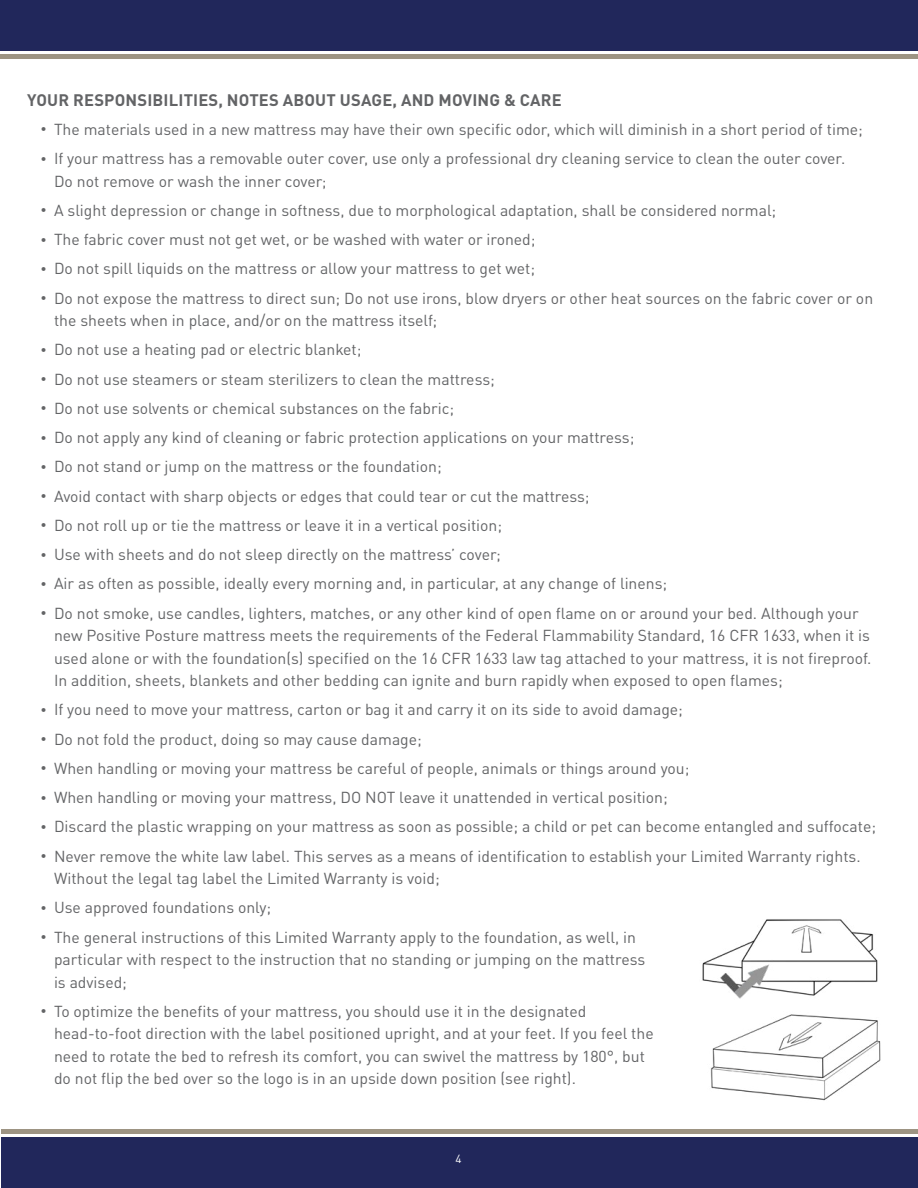
<style>
.page{position:relative;width:918px;height:1188px;background:#fff}
.page>*{position:absolute;margin:0;border:0;box-sizing:border-box;transform-origin:0 0}
.t1{font:700 16.5px "DINOT";letter-spacing:.01em;color:#636466}
.t2{font:15.75px/22.5px "DINOT";color:#636466}
.t3{font:11.7px "DINOT";color:#fff}
.s1{font-size:12px}
</style>
<div class="page">
<hr style="left:1px;top:1130px;width:917px;height:4px;background:#9d9483">
<div style="left:1px;top:1137px;width:917px;height:51px;background:#21275b"></div>
<img style="left:702px;top:919px;width:176px;height:80px">
<img style="left:710px;top:1014px;width:171px;height:87px">
<hr style="left:0;top:55px;width:918px;height:4px;background:#9d9483">
<div style="left:0;top:1px;width:918px;height:50px;background:#21275b"></div>
<p class="t1" style="left:27px;top:89px;width:536px">YOUR RESPONSIBILITIES, NOTES ABOUT USAGE, AND MOVING &amp; CARE</p>
<p class="t2" style="left:40px;top:118px;width:824px"><span class="s1">•</span> The materials used in a new mattress may have their own specific odor, which will diminish in a short period of time;</p>
<p class="t2" style="left:54px;top:147px;width:793px;text-indent:-14px"><span class="s1">•</span> If your mattress has a removable outer cover, use only a professional dry cleaning service to clean the outer cover.<br>Do not remove or wash the inner cover;</p>
<p class="t2" style="left:40px;top:199px;width:737px"><span class="s1">•</span> A slight depression or change in softness, due to morphological adaptation, shall be considered normal;</p>
<p class="t2" style="left:40px;top:228px;width:497px"><span class="s1">•</span> The fabric cover must not get wet, or be washed with water or ironed;</p>
<p class="t2" style="left:40px;top:257px;width:496px"><span class="s1">•</span> Do not spill liquids on the mattress or allow your mattress to get wet;</p>
<p class="t2" style="left:54px;top:286px;width:821px;text-indent:-14px"><span class="s1">•</span> Do not expose the mattress to direct sun; Do not use irons, blow dryers or other heat sources on the fabric cover or on the sheets when in place, and/or on the mattress itself;</p>
<p class="t2" style="left:40px;top:338px;width:322px"><span class="s1">•</span> Do not use a heating pad or electric blanket;</p>
<p class="t2" style="left:40px;top:367px;width:456px"><span class="s1">•</span> Do not use steamers or steam sterilizers to clean the mattress;</p>
<p class="t2" style="left:40px;top:397px;width:415px"><span class="s1">•</span> Do not use solvents or chemical substances on the fabric;</p>
<p class="t2" style="left:40px;top:426px;width:595px"><span class="s1">•</span> Do not apply any kind of cleaning or fabric protection applications on your mattress;</p>
<p class="t2" style="left:40px;top:455px;width:403px"><span class="s1">•</span> Do not stand or jump on the mattress or the foundation;</p>
<p class="t2" style="left:40px;top:484px;width:551px"><span class="s1">•</span> Avoid contact with sharp objects or edges that could tear or cut the mattress;</p>
<p class="t2" style="left:40px;top:514px;width:463px"><span class="s1">•</span> Do not roll up or tie the mattress or leave it in a vertical position;</p>
<p class="t2" style="left:40px;top:543px;width:462px"><span class="s1">•</span> Use with sheets and do not sleep directly on the mattress’ cover;</p>
<p class="t2" style="left:40px;top:572px;width:628px"><span class="s1">•</span> Air as often as possible, ideally every morning and, in particular, at any change of linens;</p>
<p class="t2" style="left:54px;top:601px;width:819px;text-indent:-14px"><span class="s1">•</span> Do not smoke, use candles, lighters, matches, or any other kind of open flame on or around your bed. Although your new Positive Posture mattress meets the requirements of the Federal Flammability Standard, 16 CFR 1633, when it is used alone or with the foundation(s) specified on the 16 CFR 1633 law tag attached to your mattress, it is not fireproof.<br>In addition, sheets, blankets and other bedding can ignite and burn rapidly when exposed to open flames;</p>
<p class="t2" style="left:40px;top:698px;width:644px"><span class="s1">•</span> If you need to move your mattress, carton or bag it and carry it on its side to avoid damage;</p>
<p class="t2" style="left:40px;top:727px;width:383px"><span class="s1">•</span> Do not fold the product, doing so may cause damage;</p>
<p class="t2" style="left:40px;top:757px;width:650px"><span class="s1">•</span> When handling or moving your mattress be careful of people, animals or things around you;</p>
<p class="t2" style="left:40px;top:786px;width:629px"><span class="s1">•</span> When handling or moving your mattress, DO NOT leave it unattended in vertical position;</p>
<p class="t2" style="left:40px;top:815px;width:837px"><span class="s1">•</span> Discard the plastic wrapping on your mattress as soon as possible; a child or pet can become entangled and suffocate;</p>
<p class="t2" style="left:54px;top:844px;width:808px;text-indent:-14px"><span class="s1">•</span> Never remove the white law label. This serves as a means of identification to establish your Limited Warranty rights.<br>Without the legal tag label the Limited Warranty is void;</p>
<p class="t2" style="left:40px;top:896px;width:232px"><span class="s1">•</span> Use approved foundations only;</p>
<p class="t2" style="left:54px;top:925px;width:593px;text-indent:-14px"><span class="s1">•</span> The general instructions of this Limited Warranty apply to the foundation, as well, in particular with respect to the instruction that no standing or jumping on the mattress is advised;</p>
<p class="t2" style="left:54px;top:1000px;width:601px;text-indent:-14px"><span class="s1">•</span> To optimize the benefits of your mattress, you should use it in the designated head-to-foot direction with the label positioned upright, and at your feet. If you feel the need to rotate the bed to refresh its comfort, you can swivel the mattress by 180°, but do not flip the bed over so the logo is in an upside down position (see right).</p>
<p class="t3" style="left:456px;top:1151px;width:8px">4</p>
</div>
